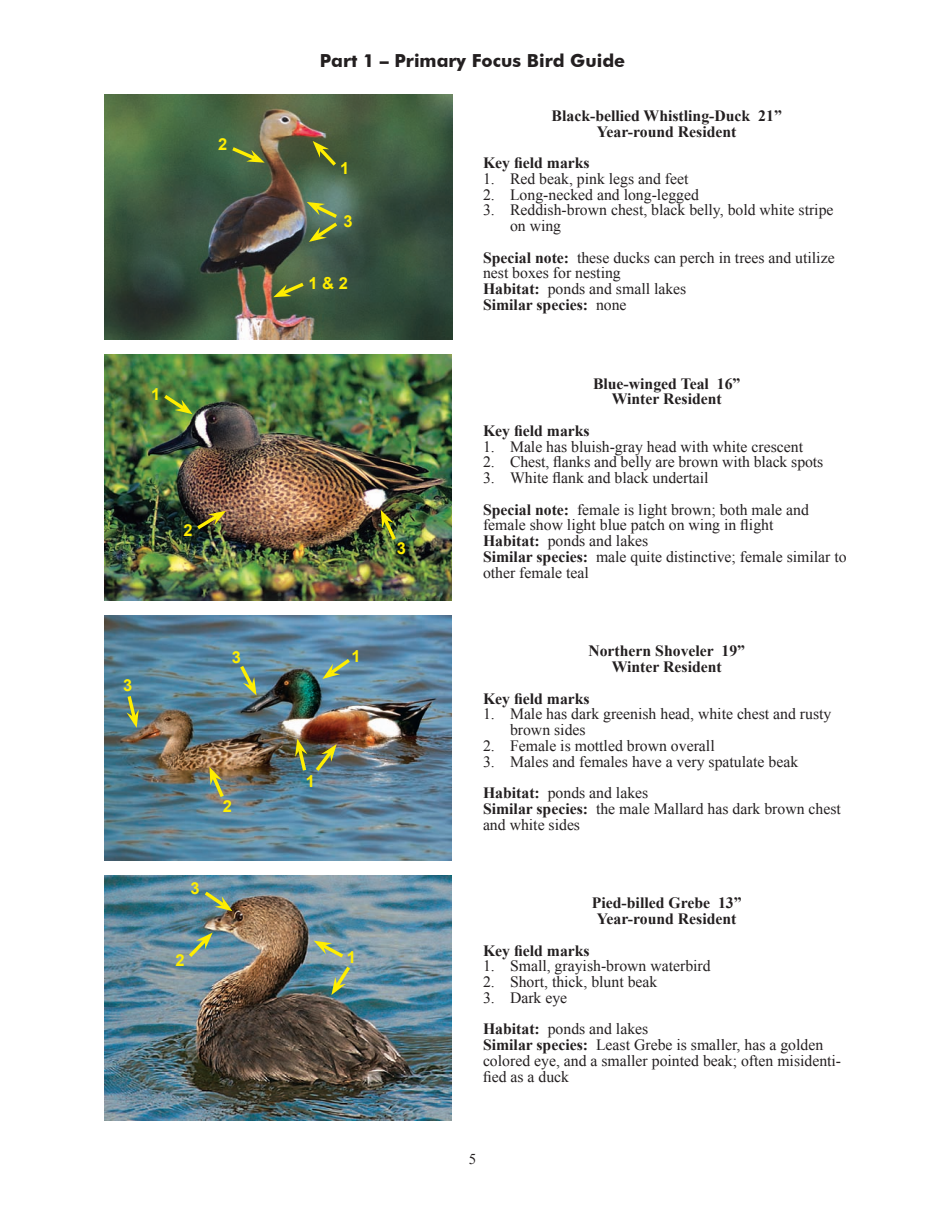
<style>
.page{position:relative;width:945px;height:1215px;background:#fff}
.page>*{position:absolute;margin:0;border:0;box-sizing:border-box;transform-origin:0 0}
.t1{font:700 18px "Futura BT";color:#231f20}
.t2{font:700 16.5px "Arial";color:#ffee01}
.t3{font:15.75px/15.8px "Times New Roman";color:#231f20}
.t4{font:700 15.75px/15.8px "Times New Roman";color:#231f20;text-align:center}
.t5{font:15px "Times New Roman";color:#231f20}
.s1{font-weight:700}
</style>
<div class="page">
<img style="left:104px;top:95px;width:348px;height:245px">
<svg style="left:313px;top:141px;width:27px;height:28px"></svg>
<svg style="left:307px;top:202px;width:34px;height:40px"></svg>
<svg style="left:229px;top:144px;width:36px;height:19px"></svg>
<svg style="left:273px;top:280px;width:34px;height:17px"></svg>
<img style="left:105px;top:355px;width:346px;height:245px">
<svg style="left:381px;top:510px;width:18px;height:34px"></svg>
<svg style="left:161px;top:392px;width:32px;height:22px"></svg>
<svg style="left:193px;top:511px;width:33px;height:21px"></svg>
<img style="left:105px;top:615px;width:346px;height:245px">
<svg style="left:237px;top:662px;width:20px;height:33px"></svg>
<svg style="left:322px;top:656px;width:32px;height:23px"></svg>
<svg style="left:209px;top:767px;width:18px;height:34px"></svg>
<svg style="left:125px;top:692px;width:14px;height:36px"></svg>
<svg style="left:295px;top:739px;width:42px;height:36px;background:#6e764f"></svg>
<img style="left:105px;top:875px;width:346px;height:245px">
<svg style="left:201px;top:888px;width:32px;height:23px"></svg>
<svg style="left:185px;top:933px;width:28px;height:28px"></svg>
<svg style="left:314px;top:941px;width:39px;height:54px;background:#7c9b8b"></svg>
<p class="t2" style="left:218px;top:134px;width:11px">2</p>
<p class="t2" style="left:151px;top:384px;width:11px">1</p>
<p class="t2" style="left:184px;top:520px;width:11px">2</p>
<p class="t1" style="left:320px;top:49px;width:307px">Part 1 – Primary Focus Bird Guide</p>
<p class="t2" style="left:340px;top:157px;width:11px">1</p>
<p class="t2" style="left:343px;top:210px;width:11px">3</p>
<p class="t2" style="left:308px;top:272px;width:41px">1 &amp; 2</p>
<p class="t2" style="left:397px;top:537px;width:11px">3</p>
<p class="t4" style="left:552px;top:107px;width:232px">Black-bellied Whistling-Duck 21”<br>Year-round Resident</p>
<p class="t4" style="left:483px;top:155px;width:108px">Key field marks</p>
<p class="t3" style="left:483px;top:171px;width:207px">1. Red beak, pink legs and feet</p>
<p class="t3" style="left:483px;top:186px;width:217px">2. Long-necked and long-legged</p>
<p class="t3" style="left:510px;top:202px;width:325px;text-indent:-27px">3. Reddish-brown chest, black belly, bold white stripe on wing</p>
<p class="t3" style="left:483px;top:249px;width:353px"><span class="s1">Special note:</span> these ducks can perch in trees and utilize nest boxes for nesting<br><span class="s1">Habitat:</span> ponds and small lakes<br><span class="s1">Similar species:</span> none</p>
<p class="t4" style="left:593px;top:375px;width:149px">Blue-winged Teal 16”<br>Winter Resident</p>
<p class="t4" style="left:483px;top:422px;width:108px">Key field marks</p>
<p class="t3" style="left:483px;top:438px;width:322px">1. Male has bluish-gray head with white crescent</p>
<p class="t3" style="left:483px;top:454px;width:342px">2. Chest, flanks and belly are brown with black spots</p>
<p class="t3" style="left:483px;top:462px;width:327px;line-height:31.5px">3. White flank and black undertail<br><span class="s1">Special note:</span> female is light brown; both male and</p>
<p class="t3" style="left:483px;top:517px;width:365px">female show light blue patch on wing in flight<br><span class="s1">Habitat:</span> ponds and lakes<br><span class="s1">Similar species:</span> male quite distinctive; female similar to other female teal</p>
<p class="t2" style="left:123px;top:675px;width:11px">3</p>
<p class="t2" style="left:232px;top:646px;width:11px">3</p>
<p class="t2" style="left:352px;top:646px;width:11px">1</p>
<p class="t2" style="left:223px;top:796px;width:11px">2</p>
<p class="t2" style="left:191px;top:877px;width:11px">3</p>
<p class="t2" style="left:306px;top:770px;width:11px">1</p>
<p class="t2" style="left:176px;top:949px;width:11px">2</p>
<p class="t2" style="left:347px;top:946px;width:11px">1</p>
<p class="t4" style="left:588px;top:643px;width:158px">Northern Shoveler 19”<br>Winter Resident</p>
<p class="t4" style="left:483px;top:690px;width:108px">Key field marks</p>
<p class="t3" style="left:510px;top:706px;width:323px;text-indent:-27px">1. Male has dark greenish head, white chest and rusty brown sides</p>
<p class="t3" style="left:483px;top:738px;width:233px">2. Female is mottled brown overall</p>
<p class="t3" style="left:483px;top:745px;width:317px;line-height:31.5px">3. Males and females have a very spatulate beak<br><span class="s1">Habitat:</span> ponds and lakes</p>
<p class="t3" style="left:483px;top:801px;width:359px"><span class="s1">Similar species:</span> the male Mallard has dark brown chest and white sides</p>
<p class="t4" style="left:592px;top:895px;width:151px">Pied-billed Grebe 13”<br>Year-round Resident</p>
<p class="t4" style="left:483px;top:942px;width:108px">Key field marks</p>
<p class="t3" style="left:483px;top:958px;width:229px">1. Small, grayish-brown waterbird</p>
<p class="t3" style="left:483px;top:974px;width:176px">2. Short, thick, blunt beak</p>
<p class="t3" style="left:483px;top:982px;width:167px;line-height:31.5px">3. Dark eye<br><span class="s1">Habitat:</span> ponds and lakes</p>
<p class="t3" style="left:483px;top:1037px;width:360px"><span class="s1">Similar species:</span> Least Grebe is smaller, has a golden colored eye, and a smaller pointed beak; often misidenti&shy;fied as a duck</p>
<p class="t5" style="left:469px;top:1149px;width:9px">5</p>
</div>
